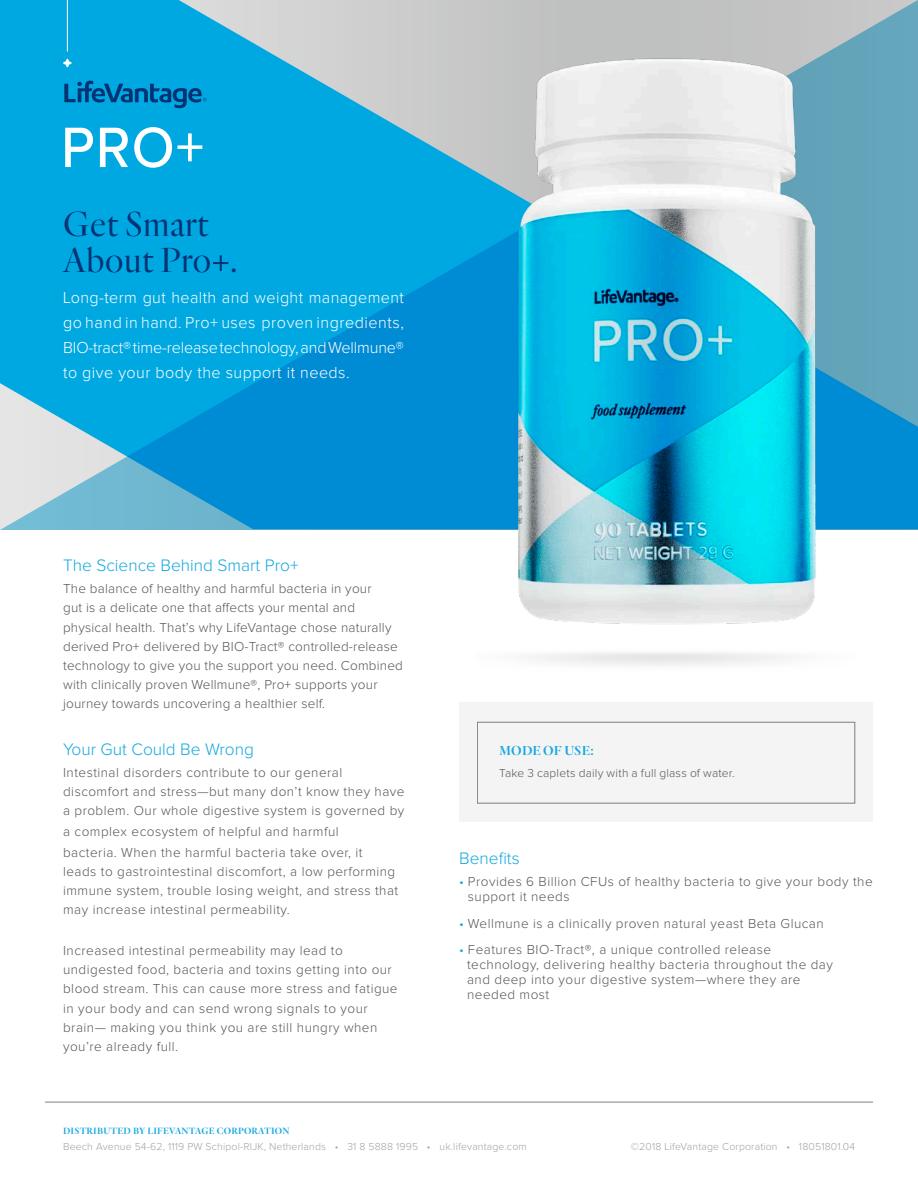
<style>
.page{position:relative;width:918px;height:1188px;background:#fff}
.page>*{position:absolute;margin:0;border:0;box-sizing:border-box;transform-origin:0 0}
.Intro_Header{font:300 36px "Quarto";letter-spacing:.015em;color:#013374}
.t1{font:300 17.25px "Proxima Nova";color:#14a8e0}
.Intro_Body{font:300 16.5px/24.8px "Proxima Nova";letter-spacing:.03em;color:#fff;text-align:justify}
.Body_Copy{font:300 13.5px/19.2px "Proxima Nova";letter-spacing:.035em;color:#535659}
.Body_Copy-2{font:300 13.5px/19.2px "Proxima Nova";letter-spacing:.015em;color:#535659}
.t2{font:600 13.5px "Quarto";letter-spacing:.015em;color:#14a8e0}
.Smaller_body{font:300 12px "Proxima Nova";letter-spacing:.015em;color:#535659}
.t3{font:300 10.5px "Proxima Nova";letter-spacing:.015em;color:#9da2a9}
.t4{font:600 9.45px "Quarto";letter-spacing:.02em;color:#14a8e0}
.s1{font-weight:900}
.s2{color:#14a8e0}
</style>
<div class="page">
<hr style="left:45px;top:1102px;width:828px;height:1px;background:#535659">
<svg style="left:0;top:0;width:918px;height:529px;background:#33a9d7"></svg>
<svg style="left:213px;top:255px;width:16px;height:16px"></svg>
<svg style="left:64px;top:81px;width:142px;height:27px;background:#0081bd"></svg>
<hr style="left:67px;top:0;width:1px;height:52px;background:#fff">
<svg style="left:63px;top:59px;width:9px;height:8px"></svg>
<img style="left:476px;top:59px;width:380px;height:607px">
<div style="left:459px;top:703px;width:414px;height:119px;background:#f1f1f1"></div>
<svg style="left:65px;top:128px;width:28px;height:39px"></svg>
<svg style="left:100px;top:128px;width:28px;height:39px"></svg>
<svg style="left:134px;top:127px;width:68px;height:41px"></svg>
<p class="Intro_Header" style="left:63px;top:200px;width:147px">Get Smart</p>
<p class="Intro_Header" style="left:63px;top:236px;width:176px">About Pro<span class="s1">+</span>.</p>
<p class="Intro_Body" style="left:63px;top:286px;width:342px">Long-term gut health and weight management go hand in hand. Pro+ uses proven ingredients, BIO-tract® time-release technology, and Wellmune® to give your body the support it needs.</p>
<h1 class="t1" style="left:63px;top:558px;width:237px">The Science Behind Smart Pro+</h1>
<p class="Body_Copy-2" style="left:63px;top:580px;width:341px">The balance of healthy and harmful bacteria in your<br>gut is a delicate one that affects your mental and physical health. That’s why LifeVantage chose naturally derived Pro+ delivered by BIO-Tract® controlled-release technology to give you the support you need. Combined with clinically proven Wellmune®, Pro+ supports your journey towards uncovering a healthier self.</p>
<h1 class="t1" style="left:63px;top:741px;width:192px">Your Gut Could Be Wrong</h1>
<p class="Body_Copy" style="left:63px;top:763px;width:343px">Intestinal disorders contribute to our general discomfort and stress—but many don’t know they have a problem. Our whole digestive system is governed by</p>
<p class="Body_Copy" style="left:63px;top:822px;width:277px">a complex ecosystem of helpful and harmful</p>
<p class="Body_Copy" style="left:63px;top:843px;width:337px">bacteria. When the harmful bacteria take over, it leads to gastrointestinal discomfort, a low performing immune system, trouble losing weight, and stress that may increase intestinal permeability.</p>
<p class="Body_Copy" style="left:63px;top:942px;width:336px">Increased intestinal permeability may lead to undigested food, bacteria and toxins getting into our blood stream. This can cause more stress and fatigue in your body and can send wrong signals to your brain— making you think you are still hungry when you’re already full.</p>
<h2 class="t2" style="left:499px;top:741px;width:96px">MODE OF USE:</h2>
<p class="Smaller_body" style="left:499px;top:768px;width:237px">Take 3 caplets daily with a full glass of water.</p>
<h1 class="t1" style="left:459px;top:850px;width:62px">Benefits</h1>
<p class="Body_Copy" style="left:468px;top:875px;width:406px;line-height:15px;text-indent:-9px"><span class="s2">•</span> Provides 6 Billion CFUs of healthy bacteria to give your body the support it needs</p>
<p class="Body_Copy" style="left:459px;top:914px;width:366px"><span class="s2">•</span> Wellmune is a clinically proven natural yeast Beta Glucan</p>
<p class="Body_Copy" style="left:467px;top:943px;width:367px;line-height:15px;text-indent:-8px"><span class="s2">•</span> Features BIO-Tract®, a unique controlled release technology, delivering healthy bacteria throughout the day and deep into your digestive system—where they are needed most</p>
<p class="t4" style="left:63px;top:1125px;width:228px">DISTRIBUTED BY LIFEVANTAGE CORPORATION</p>
<p class="t3" style="left:63px;top:1142px;width:465px">Beech Avenue 54-62, 1119 PW Schipol-RIJK, Netherlands • 31 8 5888 1995 • uk.lifevantage.com</p>
<p class="t3" style="left:631px;top:1142px;width:226px">©2018 LifeVantage Corporation • 18051801.04</p>
</div>
